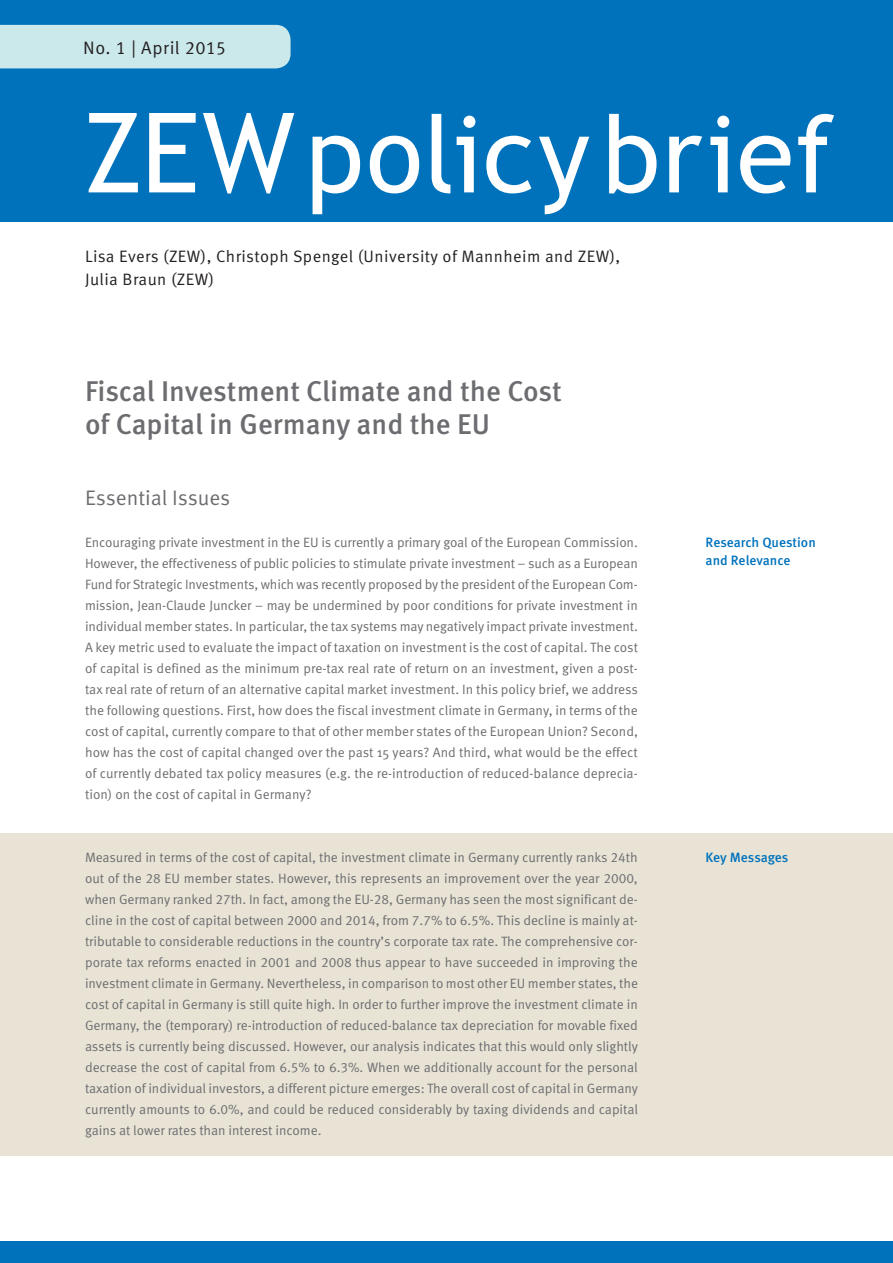
<style>
.page{position:relative;width:893px;height:1263px;background:#fff}
.page>*{position:absolute;margin:0;border:0;box-sizing:border-box;transform-origin:0 0}
.t1{font:106.5px "Trebuchet MS";letter-spacing:.015em;color:#fff}
.t2{font:500 28.5px/33px "Meta Pro";color:#6c6d70}
.t3{font:21px "Meta Pro";color:#6c6d70}
.t4{font:18px "Meta Pro";letter-spacing:.02em;color:#231f20}
.t5{font:16.5px/23.2px "Meta Pro";letter-spacing:.025em;color:#231f20}
.t6{font:13.5px/21px "Meta Pro";letter-spacing:-.005em;color:#6c6d70;text-align:justify}
.t7{font:500 13.5px/18px "Meta Pro";letter-spacing:-.005em;color:#0072bc}
.s1{font-size:111px}
</style>
<div class="page">
<div style="left:0;top:0;width:893px;height:221px;background:#0072bc"></div>
<div style="left:0;top:25px;width:291px;height:43px;background:#cbe9eb"></div>
<div style="left:0;top:1242px;width:893px;height:21px;background:#0072bc"></div>
<div style="left:0;top:833px;width:893px;height:323px;background:#e8e3d5"></div>
<h3 class="t4" style="left:83px;top:36px;width:144px">No. 1 | April 2015</h3>
<h1 class="t1" style="left:83px;top:92px;width:752px"><span class="s1">ZEW</span>policybrief</h1>
<p class="t5" style="left:85px;top:245px;width:537px">Lisa Evers (ZEW), Christoph Spengel (University of Mannheim and ZEW),<br>Julia Braun (ZEW)</p>
<h2 class="t2" style="left:85px;top:375px;width:478px">Fiscal Investment Climate and the Cost of Capital in Germany and the EU</h2>
<h3 class="t3" style="left:85px;top:484px;width:147px">Essential Issues</h3>
<p class="t6" style="left:85px;top:532px;width:554px">Encouraging private investment in the EU is currently a primary goal of the European Commission.<br>However, the effectiveness of public policies to stimulate private investment – such as a European Fund for Strategic Investments, which was recently proposed by the president of the European Com&shy;mission, Jean-Claude Juncker – may be undermined by poor conditions for private investment in individual member states. In particular, the tax systems may negatively impact private investment.<br>A key metric used to evaluate the impact of taxation on investment is the cost of capital. The cost of capital is defined as the minimum pre-tax real rate of return on an investment, given a post&shy;tax real rate of return of an alternative capital market investment. In this policy brief, we address the following questions. First, how does the fiscal investment climate in Germany, in terms of the cost of capital, currently compare to that of other member states of the European Union? Second, how has the cost of capital changed over the past 15 years? And third, what would be the effect of currently debated tax policy measures (e.g. the re-introduction of reduced-balance deprecia&shy;tion) on the cost of capital in Germany?</p>
<p class="t7" style="left:706px;top:534px;width:112px">Research Question and Relevance</p>
<p class="t6" style="left:85px;top:847px;width:554px">Measured in terms of the cost of capital, the investment climate in Germany currently ranks 24th</p>
<p class="t7" style="left:706px;top:849px;width:84px">Key Messages</p>
<p class="t6" style="left:85px;top:868px;width:555px">out of the 28 EU member states. However, this represents an improvement over the year 2000, when Germany ranked 27th. In fact, among the EU-28, Germany has seen the most significant de&shy;cline in the cost of capital between 2000 and 2014, from 7.7% to 6.5%. This decline is mainly at&shy;tributable to considerable reductions in the country’s corporate tax rate. The comprehensive cor&shy;porate tax reforms enacted in 2001 and 2008 thus appear to have succeeded in improving the investment climate in Germany. Nevertheless, in comparison to most other EU member states, the cost of capital in Germany is still quite high. In order to further improve the investment climate in Germany, the (temporary) re-introduction of reduced-balance tax depreciation for movable fixed assets is currently being discussed. However, our analysis indicates that this would only slightly decrease the cost of capital from 6.5% to 6.3%. When we additionally account for the personal taxation of individual investors, a different picture emerges: The overall cost of capital in Germany currently amounts to 6.0%, and could be reduced considerably by taxing dividends and capital gains at lower rates than interest income.</p>
</div>
